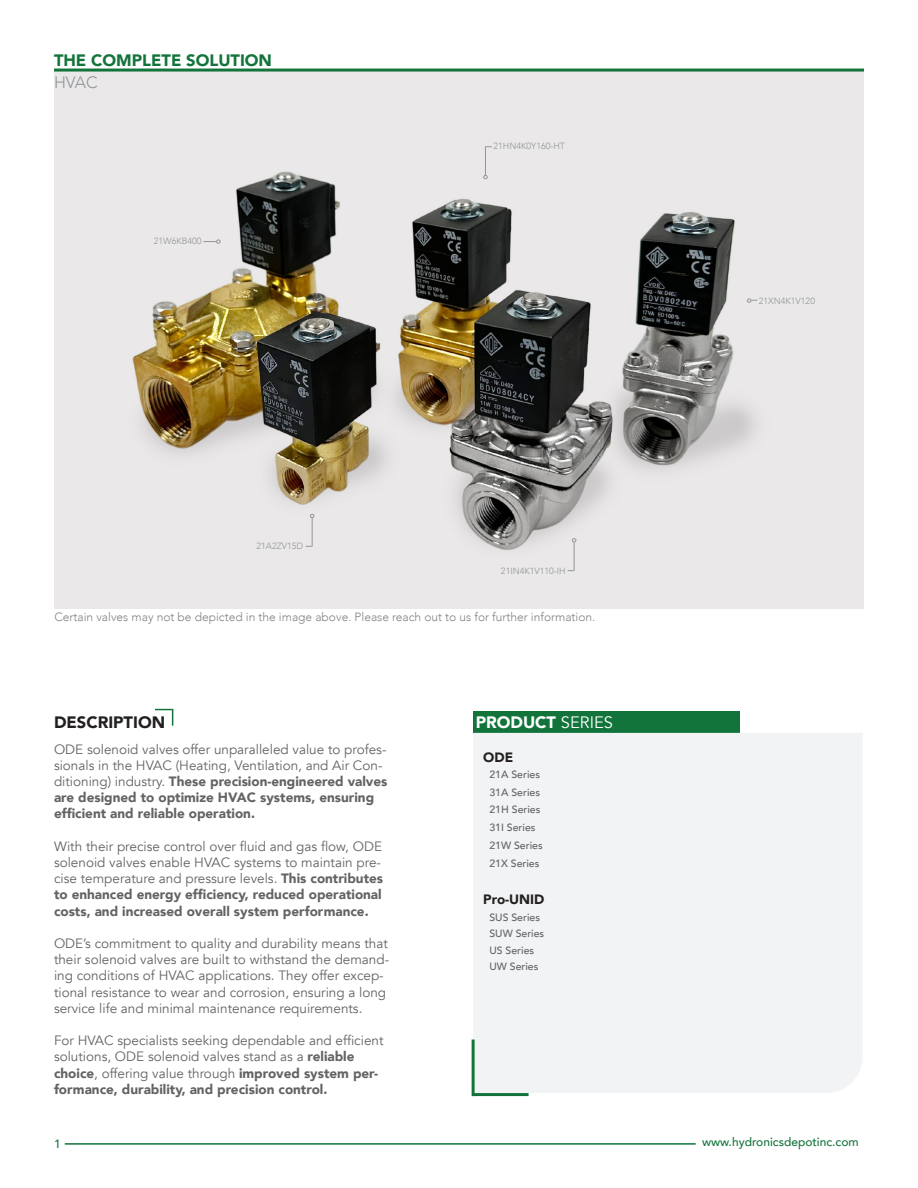
<style>
.page{position:relative;width:918px;height:1188px;background:#fff}
.page>*{position:absolute;margin:0;border:0;box-sizing:border-box;transform-origin:0 0}
.t1{font:900 16.5px "Avenir";color:#12743b}
.t2{font:900 16.5px "Avenir";color:#fff}
.t3{font:900 16.5px "Avenir";color:#231f20}
.t4{font:300 16.5px "Avenir";color:#939598}
.t5{font:13.5px/16.2px "Avenir";color:#636366}
.t6{font:900 13.5px "Avenir";color:#231f20}
.t7{font:300 12px "Avenir";color:#808285}
.t8{font:500 12px "Avenir";color:#14743b}
.t9{font:500 10.5px "Avenir";color:#636366}
.t10{font:300 9px "Avenir";color:#939598}
.s1{font-weight:400}
.s2{font-weight:900}
</style>
<div class="page">
<div style="left:473px;top:711px;width:267px;height:23px;background:#12743b"></div>
<div style="left:473px;top:733px;width:389px;height:360px;background:#f2f3f4"></div>
<hr style="left:65px;top:1143px;width:631px;height:2px;background:#12743b">
<svg style="left:155px;top:709px;width:18px;height:17px"></svg>
<hr style="left:472px;top:1093px;width:57px;height:3px;background:#12743b">
<hr style="left:472px;top:1040px;width:3px;height:56px;background:#12743b">
<img style="left:54px;top:72px;width:810px;height:536px">
<svg style="left:483px;top:146px;width:9px;height:33px"></svg>
<svg style="left:306px;top:514px;width:8px;height:33px"></svg>
<svg style="left:203px;top:239px;width:17px;height:5px"></svg>
<svg style="left:747px;top:299px;width:10px;height:4px"></svg>
<hr style="left:54px;top:69px;width:810px;height:3px;background:#12743b">
<svg style="left:568px;top:538px;width:8px;height:33px"></svg>
<p class="t1" style="left:54px;top:46px;width:220px">THE COMPLETE SOLUTION</p>
<p class="t4" style="left:54px;top:73px;width:45px">HVAC</p>
<p class="t10" style="left:154px;top:235px;width:49px">21W6KB400</p>
<p class="t10" style="left:494px;top:141px;width:73px">21HN4K0Y160-HT</p>
<p class="t10" style="left:759px;top:296px;width:58px">21XN4K1V120</p>
<p class="t10" style="left:256px;top:541px;width:48px">21A2ZV15D</p>
<p class="t10" style="left:501px;top:565px;width:66px">21IN4K1V110-IH</p>
<p class="t7" style="left:54px;top:610px;width:543px">Certain valves may not be depicted in the image above. Please reach out to us for further information.</p>
<p class="t3" style="left:54px;top:708px;width:113px">DESCRIPTION</p>
<p class="t2" style="left:476px;top:708px;width:139px">PRODUCT <span class="s1">SERIES</span></p>
<p class="t5" style="left:54px;top:741px;width:335px">ODE solenoid valves offer unparalleled value to profes&shy;sionals in the HVAC (Heating, Ventilation, and Air Con&shy;ditioning) industry. <span class="s2">These precision-engineered valves are designed to optimize HVAC systems, ensuring efficient and reliable operation.</span></p>
<p class="t5" style="left:54px;top:838px;width:331px">With their precise control over fluid and gas flow, ODE solenoid valves enable HVAC systems to maintain pre&shy;cise temperature and pressure levels. <span class="s2">This contributes to enhanced energy efficiency, reduced operational costs, and increased overall system performance.</span></p>
<p class="t5" style="left:54px;top:936px;width:337px">ODE’s commitment to quality and durability means that their solenoid valves are built to withstand the demand&shy;ing conditions of HVAC applications. They offer excep&shy;tional resistance to wear and corrosion, ensuring a long service life and minimal maintenance requirements.</p>
<p class="t5" style="left:54px;top:1033px;width:331px">For HVAC specialists seeking dependable and efficient solutions, ODE solenoid valves stand as a <span class="s2">reliable choice</span>, offering value through <span class="s2">improved system per&shy;formance, durability, and precision control.</span></p>
<p class="t8" style="left:54px;top:1133px;width:8px">1</p>
<p class="t6" style="left:483px;top:746px;width:31px">ODE</p>
<p class="t9" style="left:489px;top:765px;width:52px">21A Series</p>
<p class="t9" style="left:489px;top:783px;width:52px">31A Series</p>
<p class="t9" style="left:489px;top:818px;width:48px">31I Series</p>
<p class="t9" style="left:489px;top:801px;width:52px">21H Series</p>
<p class="t9" style="left:489px;top:836px;width:55px">21W Series</p>
<p class="t9" style="left:489px;top:854px;width:51px">21X Series</p>
<p class="t6" style="left:483px;top:888px;width:63px">Pro-UNID</p>
<p class="t9" style="left:489px;top:908px;width:52px">SUS Series</p>
<p class="t9" style="left:489px;top:925px;width:56px">SUW Series</p>
<p class="t9" style="left:489px;top:958px;width:50px">UW Series</p>
<p class="t9" style="left:489px;top:941px;width:46px">US Series</p>
<p class="t8" style="left:702px;top:1131px;width:158px">www.hydronicsdepotinc.com</p>
</div>
